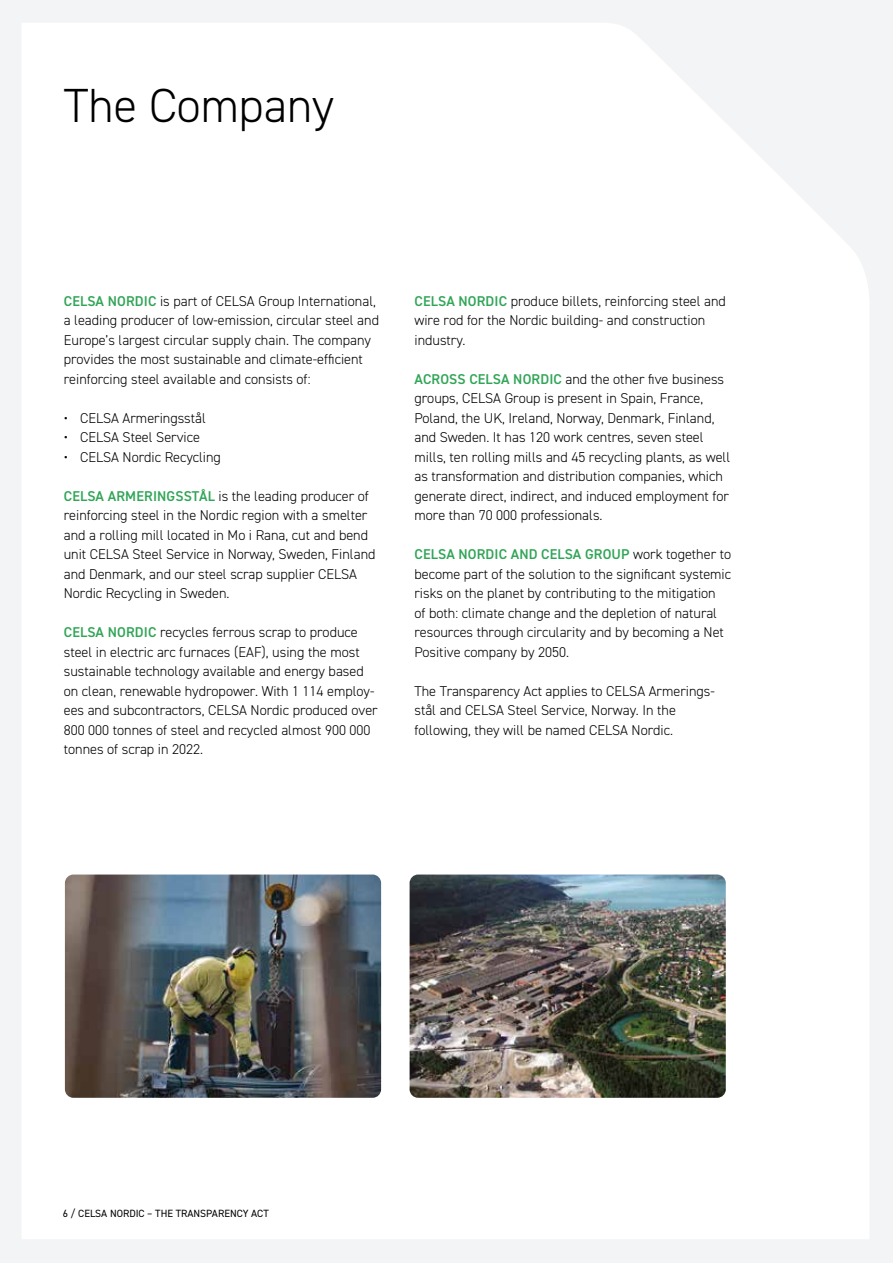
<style>
.page{position:relative;width:893px;height:1263px;background:#fff}
.page>*{position:absolute;margin:0;border:0;box-sizing:border-box;transform-origin:0 0}
.t1{font:300 48px "DIN2014";color:#000}
.t2{font:300 14.25px/19.5px "DIN2014";color:#000}
.t3{font:10.5px "DIN2014";color:#000}
.s1{font-weight:600;color:#31a557}
</style>
<div class="page">
<div style="left:0;top:0;width:892px;height:1263px;background:#f2f4f6"></div>
<div style="left:22px;top:23px;width:847px;height:1216px;background:#fff"></div>
<img style="left:65px;top:874px;width:316px;height:224px">
<img style="left:410px;top:874px;width:316px;height:224px">
<h1 class="t1" style="left:64px;top:77px;width:272px">The Company</h1>
<p class="t2" style="left:64px;top:291px;width:317px"><span class="s1">CELSA NORDIC</span> is part of CELSA Group International, a leading producer of low-emission, circular steel and Europe’s largest circular supply chain. The company provides the most sustainable and climate-efficient reinforcing steel available and consists of:</p>
<p class="t2" style="left:64px;top:408px;width:144px">• CELSA Armeringsstål</p>
<p class="t2" style="left:64px;top:428px;width:138px">• CELSA Steel Service</p>
<p class="t2" style="left:64px;top:447px;width:159px">• CELSA Nordic Recycling</p>
<p class="t2" style="left:64px;top:486px;width:313px"><span class="s1">CELSA ARMERINGSSTÅL</span> is the leading producer of reinforcing steel in the Nordic region with a smelter and a rolling mill located in Mo i Rana, cut and bend unit CELSA Steel Service in Norway, Sweden, Finland and Denmark, and our steel scrap supplier CELSA Nordic Recycling in Sweden.</p>
<p class="t2" style="left:64px;top:623px;width:316px"><span class="s1">CELSA NORDIC</span> recycles ferrous scrap to produce steel in electric arc furnaces (EAF), using the most sustainable technology available and energy based on clean, renewable hydropower. With 1 114 employ&shy;ees and subcontractors, CELSA Nordic produced over 800 000 tonnes of steel and recycled almost 900 000 tonnes of scrap in 2022.</p>
<p class="t2" style="left:414px;top:291px;width:313px"><span class="s1">CELSA NORDIC</span> produce billets, reinforcing steel and wire rod for the Nordic building- and construction industry.</p>
<p class="t2" style="left:414px;top:369px;width:317px"><span class="s1">ACROSS CELSA NORDIC</span> and the other five business groups, CELSA Group is present in Spain, France, Poland, the UK, Ireland, Norway, Denmark, Finland, and Sweden. It has 120 work centres, seven steel mills, ten rolling mills and 45 recycling plants, as well as transformation and distribution companies, which generate direct, indirect, and induced employment for more than 70 000 professionals.</p>
<p class="t2" style="left:414px;top:545px;width:318px"><span class="s1">CELSA NORDIC AND CELSA GROUP</span> work together to become part of the solution to the significant systemic risks on the planet by contributing to the mitigation<br>of both: climate change and the depletion of natural resources through circularity and by becoming a Net Positive company by 2050.</p>
<p class="t2" style="left:414px;top:681px;width:302px">The Transparency Act applies to CELSA Armerings&shy;stål and CELSA Steel Service, Norway. In the following, they will be named CELSA Nordic.</p>
<p class="t3" style="left:63px;top:1207px;width:208px">6 / CELSA NORDIC – THE TRANSPARENCY ACT</p>
</div>
